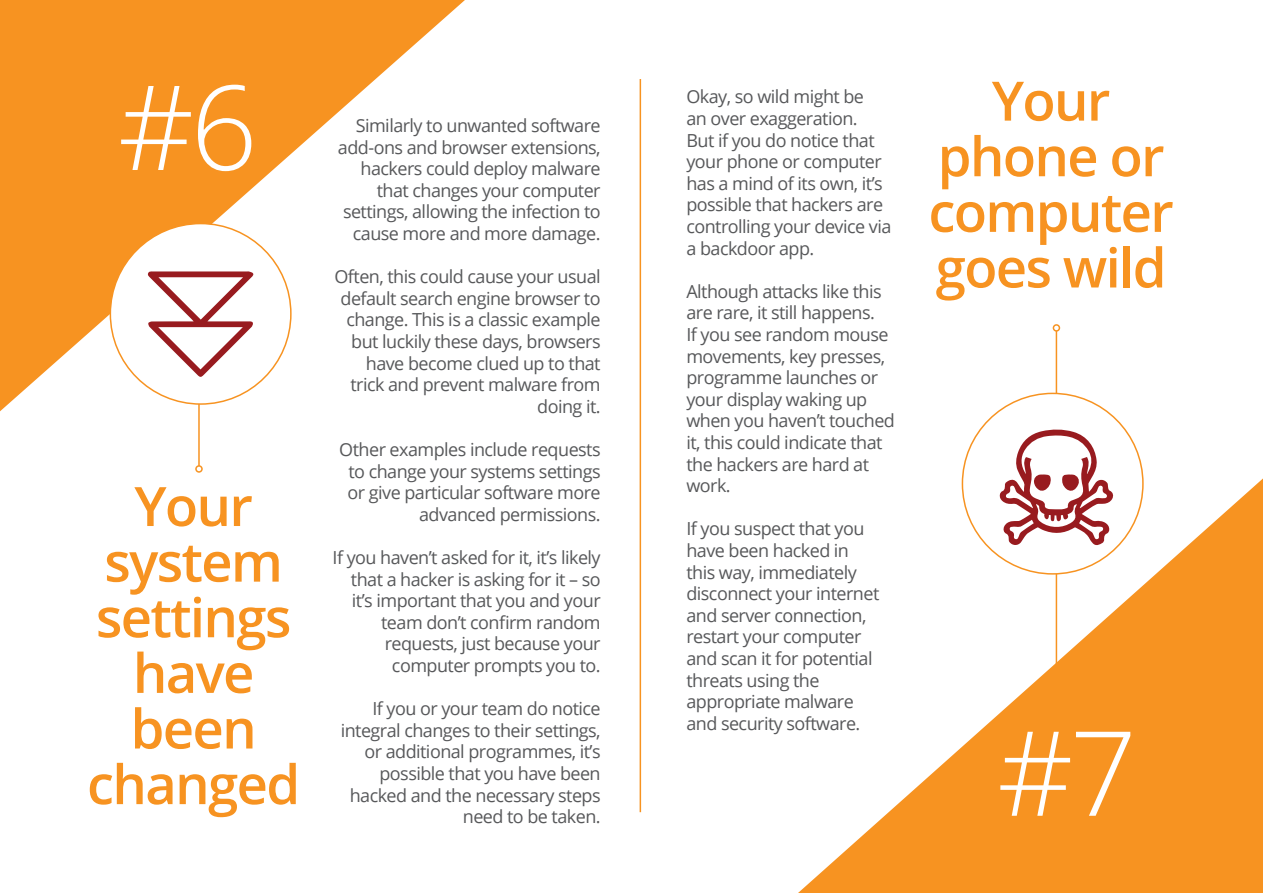
<style>
.page{position:relative;width:1263px;height:893px;background:#fff}
.page>*{position:absolute;margin:0;border:0;box-sizing:border-box;transform-origin:0 0}
.t1{font:300 117.6px "Open Sans";color:#fff}
.t2{font:600 54.3px/55.7px "Open Sans";letter-spacing:-.03em;color:#f79321;text-align:center}
.t3{font:18px/21.6px "Open Sans";letter-spacing:-.03em;color:#57585a;text-align:right}
</style>
<div class="page">
<svg style="left:0;top:0;width:465px;height:411px;fill:#f79321"></svg>
<hr style="left:198px;top:81px;width:2px;height:385px;background:#f79321">
<div style="left:195px;top:465px;width:8px;height:8px;border:2px solid #f79321;border-radius:50%"></div>
<div style="left:110px;top:224px;width:181px;height:180px;background:#fff;border-radius:50%"></div>
<svg style="left:147px;top:271px;width:107px;height:106px"></svg>
<svg style="left:798px;top:478px;width:465px;height:415px;fill:#f79321"></svg>
<hr style="left:1056px;top:331px;width:1px;height:334px;background:#f79321">
<div style="left:1053px;top:324px;width:7px;height:8px;border:2px solid #f79321;border-radius:50%"></div>
<div style="left:962px;top:393px;width:181px;height:181px;background:#fff;border-radius:50%"></div>
<hr style="left:640px;top:79px;width:1px;height:733px;background:#f79321">
<svg style="left:999px;top:429px;width:115px;height:116px"></svg>
<h1 class="t1" style="left:118px;top:47px;width:141px">#6</h1>
<h2 class="t2" style="left:87px;top:477px;width:215px">Your system settings have been changed</h2>
<p class="t3" style="left:338px;top:114px;width:264px">Similarly to unwanted software add-ons and browser extensions, hackers could deploy malware that changes your computer settings, allowing the infection to cause more and more damage.</p>
<p class="t3" style="left:334px;top:265px;width:268px">Often, this could cause your usual default search engine browser to change. This is a classic example but luckily these days, browsers have become clued up to that trick and prevent malware from doing it.</p>
<p class="t3" style="left:339px;top:438px;width:263px">Other examples include requests to change your systems settings or give particular software more advanced permissions.</p>
<p class="t3" style="left:333px;top:546px;width:270px">If you haven’t asked for it, it’s likely that a hacker is asking for it – so it’s important that you and your team don’t confirm random requests, just because your computer prompts you to.</p>
<p class="t3" style="left:341px;top:697px;width:261px">If you or your team do notice integral changes to their settings, or additional programmes, it’s possible that you have been hacked and the necessary steps need to be taken.</p>
<p class="t3" style="left:686px;top:86px;width:206px;text-align:left">Okay, so wild might be<br>an over exaggeration.<br>But if you do notice that your phone or computer has a mind of its own, it’s possible that hackers are controlling your device via a backdoor app.</p>
<p class="t3" style="left:686px;top:280px;width:210px;text-align:left">Although attacks like this are rare, it still happens.<br>If you see random mouse movements, key presses, programme launches or your display waking up when you haven’t touched it, this could indicate that the hackers are hard at work.</p>
<p class="t3" style="left:686px;top:518px;width:194px;text-align:left">If you suspect that you have been hacked in this way, immediately disconnect your internet and server connection, restart your computer and scan it for potential threats using the appropriate malware and security software.</p>
<h2 class="t2" style="left:928px;top:72px;width:247px">Your phone or computer goes wild</h2>
<h1 class="t1" style="left:997px;top:692px;width:141px">#7</h1>
</div>
